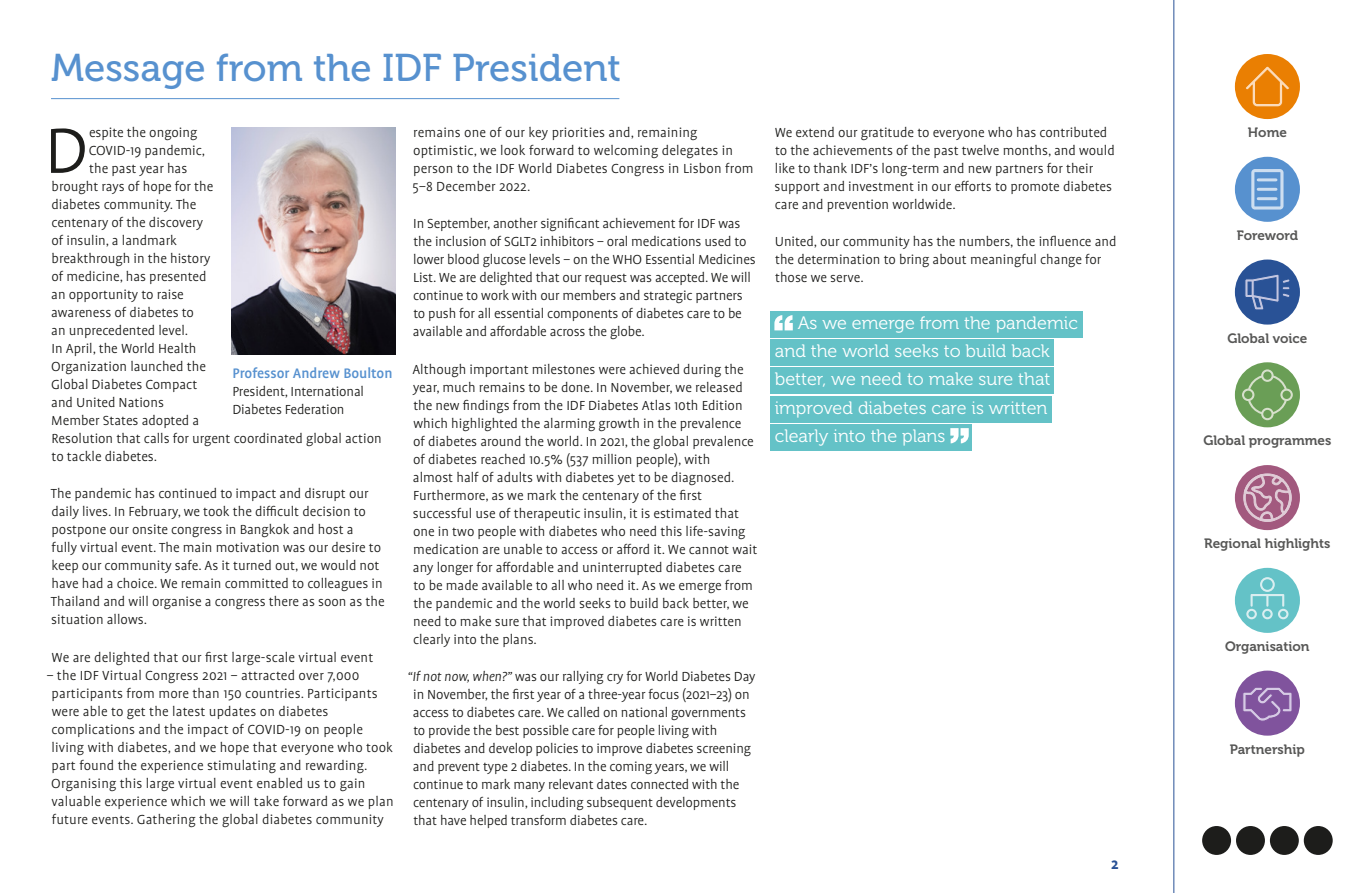
<style>
.page{position:relative;width:1361px;height:893px;background:#fff}
.page>*{position:absolute;margin:0;border:0;box-sizing:border-box;transform-origin:0 0}
.t1{font:300 73.05px "Profile Pro";color:#1d1d1b}
.t2{font:38.55px "Museo 500";color:#5791cf}
.t3{font:18px/28.2px "Museo 300";color:#fff}
.t4{font:700 16.5px "Profile Pro";color:#295296}
.t5{font:500 15.75px "Profile Pro";color:#5791cf}
.t6{font:300 15px/18px "Profile Pro";color:#1d1d1b}
.t7{font:13.5px "Museo 700";color:#575756}
.s1{font-style:italic}
</style>
<div class="page">
<hr style="left:51px;top:98px;width:568px;height:1px;background:#5791cf">
<img style="left:232px;top:128px;width:163px;height:226px">
<div style="left:770px;top:311px;width:312px;height:27px;background:#64c2c7"></div>
<div style="left:770px;top:339px;width:283px;height:27px;background:#64c2c7"></div>
<div style="left:770px;top:368px;width:284px;height:26px;background:#64c2c7"></div>
<div style="left:770px;top:396px;width:282px;height:26px;background:#64c2c7"></div>
<div style="left:770px;top:424px;width:202px;height:27px;background:#64c2c7"></div>
<svg style="left:774px;top:315px;width:19px;height:15px"></svg>
<svg style="left:950px;top:428px;width:18px;height:15px"></svg>
<hr style="left:1173px;top:0;width:1px;height:893px;background:#295296">
<div style="left:1235px;top:157px;width:65px;height:65px;background:#5791cf;border-radius:50%"></div>
<svg style="left:1251px;top:169px;width:32px;height:41px"></svg>
<hr style="left:1258px;top:178px;width:18px;height:3px;background:#cddef0">
<hr style="left:1258px;top:188px;width:18px;height:3px;background:#cddef0">
<hr style="left:1258px;top:197px;width:18px;height:3px;background:#cddef0">
<div style="left:1235px;top:260px;width:65px;height:65px;background:#295296;border-radius:50%"></div>
<svg style="left:1245px;top:274px;width:45px;height:36px"></svg>
<div style="left:1235px;top:362px;width:65px;height:65px;background:#6a9e56;border-radius:50%"></div>
<svg style="left:1242px;top:369px;width:50px;height:51px"></svg>
<div style="left:1235px;top:465px;width:65px;height:65px;background:#a2597e;border-radius:50%"></div>
<svg style="left:1243px;top:473px;width:48px;height:49px"></svg>
<div style="left:1235px;top:568px;width:65px;height:65px;background:#64c2c7;border-radius:50%"></div>
<svg style="left:1246px;top:577px;width:42px;height:42px"></svg>
<div style="left:1235px;top:671px;width:65px;height:65px;background:#80539d;border-radius:50%"></div>
<svg style="left:1243px;top:687px;width:49px;height:34px"></svg>
<div style="left:1202px;top:826px;width:29px;height:29px;background:#1d1d1b;border-radius:50%"></div>
<div style="left:1236px;top:826px;width:29px;height:29px;background:#1d1d1b;border-radius:50%"></div>
<div style="left:1270px;top:826px;width:28px;height:29px;background:#1d1d1b;border-radius:50%"></div>
<div style="left:1303px;top:826px;width:29px;height:29px;background:#1d1d1b;border-radius:50%"></div>
<div style="left:1235px;top:54px;width:65px;height:65px;background:#ea7f02;border-radius:50%"></div>
<svg style="left:1246px;top:66px;width:43px;height:41px"></svg>
<h2 class="t2" style="left:51px;top:47px;width:571px">Message from the IDF President</h2>
<h1 class="t1" style="left:45px;top:111px;width:45px">D</h1>
<p class="t6" style="left:89px;top:124px;width:110px">espite the ongoing</p>
<p class="t6" style="left:413px;top:124px;width:342px">remains one of our key priorities and, remaining optimistic, we look forward to welcoming delegates in person to the IDF World Diabetes Congress in Lisbon from 5–8 December 2022.</p>
<p class="t6" style="left:413px;top:215px;width:344px">In September, another significant achievement for IDF was the inclusion of SGLT2 inhibitors – oral medications used to lower blood glucose levels – on the WHO Essential Medicines List. We are delighted that our request was accepted. We will continue to work with our members and strategic partners to push for all essential components of diabetes care to be available and affordable across the globe.</p>
<p class="t6" style="left:412px;top:361px;width:346px">Although important milestones were achieved during the year, much remains to be done. In November, we released the new findings from the IDF Diabetes Atlas 10th Edition which highlighted the alarming growth in the prevalence<br>of diabetes around the world. In 2021, the global prevalence of diabetes reached 10.5% (537 million people), with<br>almost half of adults with diabetes yet to be diagnosed.<br>Furthermore, as we mark the centenary of the first successful use of therapeutic insulin, it is estimated that one in two people with diabetes who need this life-saving medication are unable to access or afford it. We cannot wait any longer for affordable and uninterrupted diabetes care to be made available to all who need it. As we emerge from the pandemic and the world seeks to build back better, we need to make sure that improved diabetes care is written clearly into the plans.</p>
<p class="t6" style="left:413px;top:668px;width:344px;text-indent:-6px"><span class="s1">“If not now, when?”</span> was our rallying cry for World Diabetes Day in November, the first year of a three-year focus (2021–23) on access to diabetes care. We called on national governments to provide the best possible care for people living with diabetes and develop policies to improve diabetes screening and prevent type 2 diabetes. In the coming years, we will continue to mark many relevant dates connected with the centenary of insulin, including subsequent developments that have helped transform diabetes care.</p>
<p class="t6" style="left:89px;top:142px;width:118px">COVID-19 pandemic,</p>
<p class="t6" style="left:89px;top:160px;width:100px">the past year has</p>
<p class="t6" style="left:52px;top:178px;width:163px">brought rays of hope for the</p>
<p class="t6" style="left:51px;top:196px;width:147px">diabetes community. The</p>
<p class="t6" style="left:51px;top:214px;width:153px">centenary of the discovery</p>
<p class="t6" style="left:51px;top:232px;width:127px">of insulin, a landmark</p>
<p class="t6" style="left:52px;top:250px;width:160px">breakthrough in the history</p>
<p class="t6" style="left:51px;top:268px;width:157px">of medicine, has presented</p>
<p class="t6" style="left:51px;top:286px;width:134px">an opportunity to raise</p>
<p class="t6" style="left:51px;top:304px;width:144px">awareness of diabetes to</p>
<p class="t6" style="left:51px;top:322px;width:139px">an unprecedented level.</p>
<p class="t6" style="left:51px;top:340px;width:147px">In April, the World Health</p>
<p class="t6" style="left:51px;top:358px;width:156px">Organization launched the</p>
<p class="t6" style="left:51px;top:376px;width:148px">Global Diabetes Compact</p>
<p class="t6" style="left:51px;top:394px;width:114px">and United Nations</p>
<p class="t6" style="left:51px;top:412px;width:149px">Member States adopted a</p>
<p class="t6" style="left:52px;top:430px;width:332px">Resolution that calls for urgent coordinated global action</p>
<p class="t6" style="left:52px;top:448px;width:107px">to tackle diabetes.</p>
<p class="t6" style="left:51px;top:485px;width:335px">The pandemic has continued to impact and disrupt our daily lives. In February, we took the difficult decision to postpone our onsite congress in Bangkok and host a<br>fully virtual event. The main motivation was our desire to keep our community safe. As it turned out, we would not have had a choice. We remain committed to colleagues in Thailand and will organise a congress there as soon as the situation allows.</p>
<p class="t6" style="left:51px;top:649px;width:323px">We are delighted that our first large-scale virtual event</p>
<p class="t6" style="left:51px;top:667px;width:344px;text-indent:-5px">– the IDF Virtual Congress 2021 – attracted over 7,000 participants from more than 150 countries. Participants were able to get the latest updates on diabetes complications and the impact of COVID-19 on people living with diabetes, and we hope that everyone who took part found the experience stimulating and rewarding.<br>Organising this large virtual event enabled us to gain valuable experience which we will take forward as we plan future events. Gathering the global diabetes community</p>
<p class="t5" style="left:232px;top:365px;width:162px">Professor Andrew Boulton</p>
<p class="t6" style="left:232px;top:383px;width:133px">President, International<br>Diabetes Federation</p>
<p class="t6" style="left:774px;top:124px;width:342px">We extend our gratitude to everyone who has contributed to the achievements of the past twelve months, and would like to thank IDF’s long-term and new partners for their support and investment in our efforts to promote diabetes care and prevention worldwide.</p>
<p class="t6" style="left:775px;top:233px;width:343px">United, our community has the numbers, the influence and the determination to bring about meaningful change for those we serve.</p>
<p class="t3" style="left:774px;top:309px;width:305px;text-indent:23px">As we emerge from the pandemic and the world seeks to build back better, we need to make sure that improved diabetes care is written clearly into the plans</p>
<p class="t4" style="left:1111px;top:854px;width:9px">2</p>
<p class="t7" style="left:1248px;top:125px;width:41px">Home</p>
<p class="t7" style="left:1236px;top:228px;width:63px">Foreword</p>
<p class="t7" style="left:1227px;top:330px;width:82px">Global voice</p>
<p class="t7" style="left:1203px;top:433px;width:129px">Global programmes</p>
<p class="t7" style="left:1204px;top:536px;width:128px">Regional highlights</p>
<p class="t7" style="left:1225px;top:639px;width:86px">Organisation</p>
<p class="t7" style="left:1229px;top:742px;width:77px">Partnership</p>
</div>
